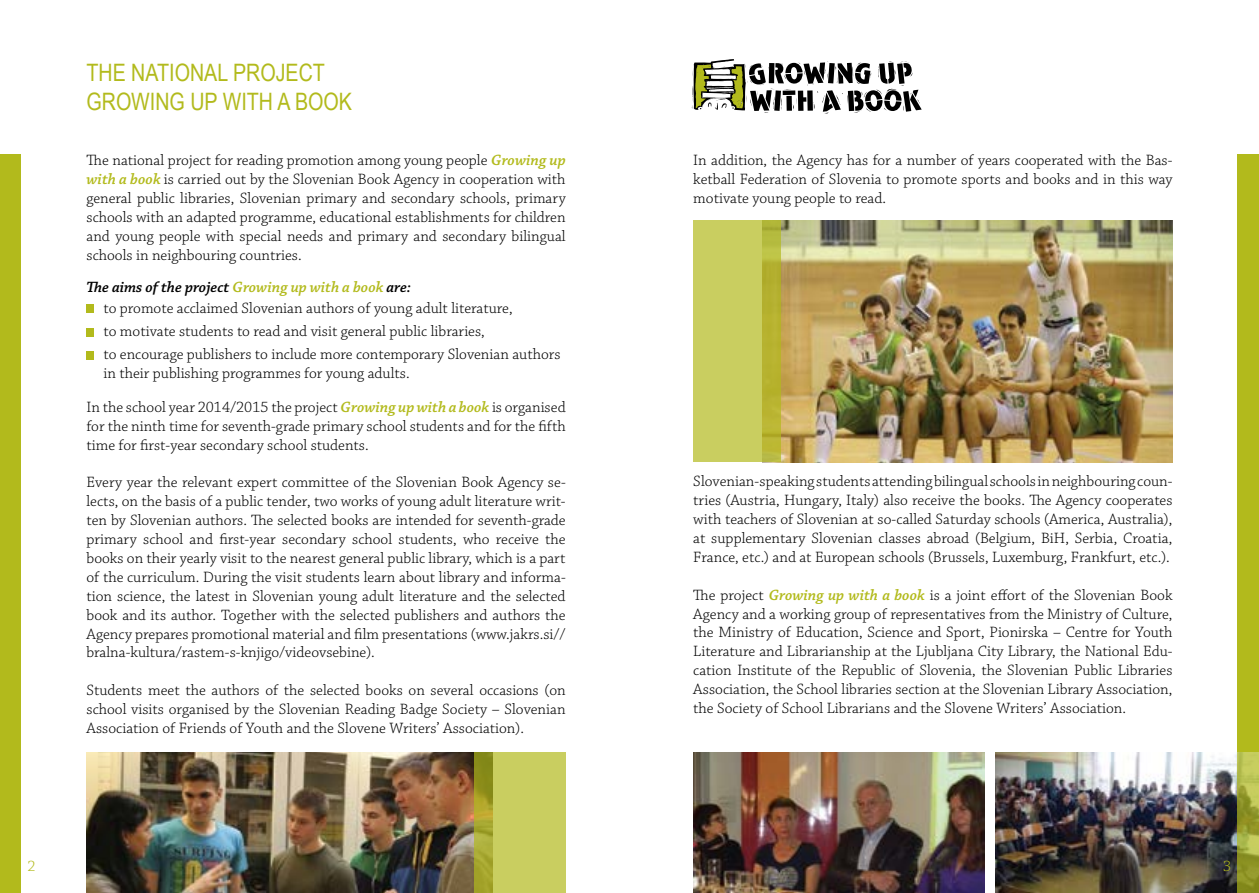
<style>
.page{position:relative;width:1259px;height:893px;background:#fff}
.page>*{position:absolute;margin:0;border:0;box-sizing:border-box;transform-origin:0 0}
.t1{font:24px/28.8px "Arial Narrow";color:#b2ba1c}
.t2{font:300 15.75px/18.9px "Chaparral Pro";color:#000;text-align:justify}
.t3{font:italic 600 15.75px "Chaparral Pro";color:#000}
.t4{font:300 15.75px "Chaparral Pro";color:#b2ba1c}
.s1{font-weight:600;font-style:italic;color:#b2ba1c}
.s2{color:#b2ba1c}
</style>
<div class="page">
<div style="left:0;top:154px;width:21px;height:739px;background:#b2ba1c"></div>
<div style="left:86px;top:351px;width:8px;height:9px;background:#b2ba1c"></div>
<div style="left:86px;top:328px;width:8px;height:9px;background:#b2ba1c"></div>
<img style="left:86px;top:752px;width:388px;height:141px">
<div style="left:86px;top:304px;width:8px;height:9px;background:#b2ba1c"></div>
<svg style="left:474px;top:752px;width:92px;height:141px;background:#c0c454"></svg>
<div style="left:1237px;top:154px;width:22px;height:739px;background:#b2ba1c"></div>
<img style="left:780px;top:220px;width:392px;height:242px">
<img style="left:995px;top:752px;width:242px;height:141px">
<img style="left:693px;top:752px;width:291px;height:141px">
<svg style="left:692px;top:59px;width:229px;height:54px"></svg>
<svg style="left:1237px;top:752px;width:22px;height:141px;background:#a2a83b"></svg>
<svg style="left:693px;top:220px;width:87px;height:242px;background:#c5c856"></svg>
<p class="t4" style="left:28px;top:858px;width:10px">2</p>
<p class="t1" style="left:86px;top:58px;width:267px">THE NATIONAL PROJECT<br>GROWING UP WITH A BOOK</p>
<p class="t2" style="left:86px;top:152px;width:481px">The national project for reading promotion among young people <span class="s1">Growing up with a book</span> is carried out by the Slovenian Book Agency in cooperation with general public libraries, Slovenian primary and secondary schools, primary schools with an adapted programme, educational establishments for children and young people with special needs and primary and secondary bilingual schools in neighbouring countries.</p>
<p class="t3" style="left:86px;top:278px;width:326px">The aims of the project <span class="s2">Growing up with a book</span> are:</p>
<p class="t2" style="left:104px;top:299px;width:410px">to promote acclaimed Slovenian authors of young adult literature,</p>
<p class="t2" style="left:104px;top:322px;width:383px">to motivate students to read and visit general public libraries,</p>
<p class="t2" style="left:104px;top:345px;width:458px">to encourage publishers to include more contemporary Slovenian authors in their publishing programmes for young adults.</p>
<p class="t2" style="left:86px;top:398px;width:481px">In the school year 2014/2015 the project <span class="s1">Growing up with a book</span> is organised for the ninth time for seventh-grade primary school students and for the fifth time for first-year secondary school students.</p>
<p class="t2" style="left:86px;top:474px;width:481px">Every year the relevant expert committee of the Slovenian Book Agency se&shy;lects, on the basis of a public tender, two works of young adult literature writ&shy;ten by Slovenian authors. The selected books are intended for seventh-grade primary school and first-year secondary school students, who receive the books on their yearly visit to the nearest general public library, which is a part of the curriculum. During the visit students learn about library and informa&shy;tion science, the latest in Slovenian young adult literature and the selected book and its author. Together with the selected publishers and authors the Agency prepares promotional material and film presentations (www.jakrs.si// bralna-kultura/rastem-s-knjigo/videovsebine).</p>
<p class="t2" style="left:86px;top:681px;width:481px">Students meet the authors of the selected books on several occasions (on school visits organised by the Slovenian Reading Badge Society – Slovenian Association of Friends of Youth and the Slovene Writers’ Association).</p>
<p class="t2" style="left:693px;top:152px;width:481px">In addition, the Agency has for a number of years cooperated with the Bas&shy;ketball Federation of Slovenia to promote sports and books and in this way motivate young people to read.</p>
<p class="t2" style="left:693px;top:472px;width:481px">Slovenian-speaking students attending bilingual schools in neighbouring coun&shy;tries (Austria, Hungary, Italy) also receive the books. The Agency cooperates with teachers of Slovenian at so-called Saturday schools (America, Australia), at supplementary Slovenian classes abroad (Belgium, BiH, Serbia, Croatia, France, etc.) and at European schools (Brussels, Luxemburg, Frankfurt, etc.).</p>
<p class="t2" style="left:693px;top:586px;width:481px">The project <span class="s1">Growing up with a book</span> is a joint effort of the Slovenian Book Agency and a working group of representatives from the Ministry of Culture, the Ministry of Education, Science and Sport, Pionirska – Centre for Youth Literature and Librarianship at the Ljubljana City Library, the National Edu&shy;cation Institute of the Republic of Slovenia, the Slovenian Public Libraries Association, the School libraries section at the Slovenian Library Association, the Society of School Librarians and the Slovene Writers’ Association.</p>
<p class="t4" style="left:1223px;top:858px;width:10px">3</p>
</div>
